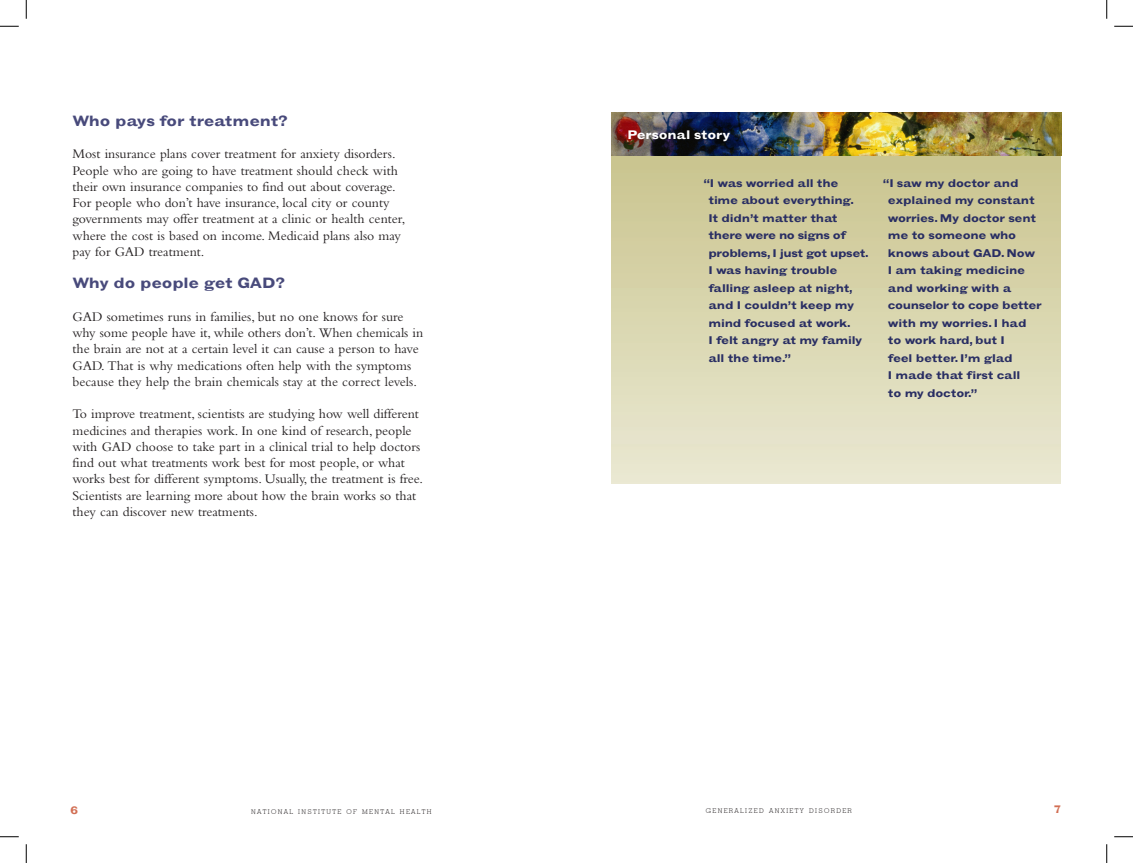
<style>
.page{position:relative;width:1133px;height:863px;background:#fff}
.page>*{position:absolute;margin:0;border:0;box-sizing:border-box;transform-origin:0 0}
.t1{font:700 expanded 15px "Grotesque";letter-spacing:-.01em;color:#484a7b}
.t2{font:13.75px/16.2px "Bembo Std";color:#231f20}
.t3{font:700 expanded 12.5px "Grotesque";letter-spacing:-.01em;color:#fff}
.call-outs{font:700 expanded 11.25px/17.5px "Grotesque";letter-spacing:-.02em;color:#292e63}
.t4{font:300 6.5px "Geometric Slab 703 BT";letter-spacing:.205em;color:#231f20}
</style>
<div class="page">
<svg style="left:611px;top:155px;width:449px;height:328px;background:#d9d6af"></svg>
<img style="left:611px;top:113px;width:450px;height:42px">
<svg style="left:0;top:25px;width:19px;height:2px"></svg>
<svg style="left:1114px;top:25px;width:18px;height:2px"></svg>
<svg style="left:0;top:836px;width:19px;height:1px"></svg>
<svg style="left:1114px;top:836px;width:18px;height:1px"></svg>
<svg style="left:25px;top:0;width:2px;height:19px"></svg>
<svg style="left:25px;top:844px;width:2px;height:18px"></svg>
<svg style="left:1106px;top:0;width:1px;height:19px"></svg>
<svg style="left:1106px;top:844px;width:1px;height:18px"></svg>
<p class="t1" style="left:72px;top:112px;width:217px">Who pays for treatment?</p>
<p class="t2" style="left:72px;top:146px;width:334px">Most insurance plans cover treatment for anxiety disorders.<br>People who are going to have treatment should check with their own insurance companies to find out about coverage.<br>For people who don’t have insurance, local city or county governments may offer treatment at a clinic or health center, where the cost is based on income. Medicaid plans also may pay for GAD treatment.</p>
<p class="t1" style="left:72px;top:274px;width:214px">Why do people get GAD?</p>
<p class="t2" style="left:72px;top:308px;width:352px">GAD sometimes runs in families, but no one knows for sure why some people have it, while others don’t. When chemicals in the brain are not at a certain level it can cause a person to have GAD. That is why medications often help with the symptoms because they help the brain chemicals stay at the correct levels.</p>
<p class="t2" style="left:72px;top:406px;width:352px">To improve treatment, scientists are studying how well different medicines and therapies work. In one kind of research, people with GAD choose to take part in a clinical trial to help doctors find out what treatments work best for most people, or what works best for different symptoms. Usually, the treatment is free.<br>Scientists are learning more about how the brain works so that they can discover new treatments.</p>
<p class="t3" style="left:627px;top:128px;width:104px">Personal story</p>
<p class="call-outs" style="left:708px;top:174px;width:162px;text-indent:-5px">“I was worried all the time about everything.<br>It didn’t matter that there were no signs of problems, I just got upset.<br>I was having trouble falling asleep at night, and I couldn’t keep my mind focused at work.<br>I felt angry at my family all the time.”</p>
<p class="call-outs" style="left:888px;top:174px;width:155px;text-indent:-5px">“I saw my doctor and explained my constant worries. My doctor sent me to someone who knows about GAD. Now<br>I am taking medicine and working with a counselor to cope better with my worries. I had to work hard, but I<br>feel better. I’m glad<br>I made that first call<br>to my doctor.”</p>
<p class="t4" style="left:251px;top:807px;width:182px">NATIONAL INSTITUTE OF MENTAL HEALTH</p>
<p class="t4" style="left:705px;top:807px;width:148px">GENERALIZED ANXIETY DISORDER</p>
</div>
